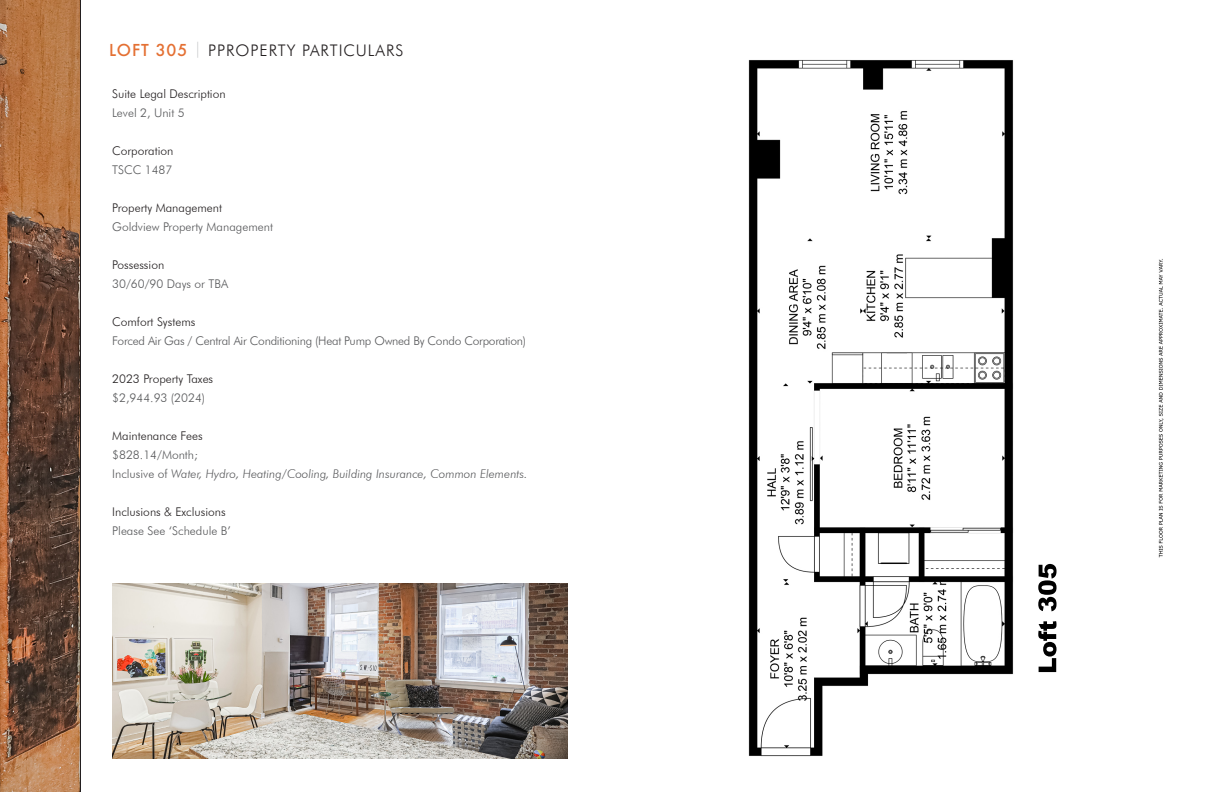
<style>
.page{position:relative;width:1224px;height:792px;background:#fff}
.page>*{position:absolute;margin:0;border:0;box-sizing:border-box;transform-origin:0 0}
.t1{font:300 16px "Futura BT";letter-spacing:.06em;color:#231f20}
.t2{font:300 12px "Futura BT";color:#231f20}
.t3{font:300 12px "Futura BT";color:#57585a}
.t4{font:italic 300 12px "Futura BT";color:#57585a}
.t5{font:300 12px "Futura BT";letter-spacing:-.02em;color:#57585a}
.s1{font-family:"Futura";font-weight:500;color:#e47033}
.s2{color:#c9cacc}
.s3{font-style:normal}
</style>
<div class="page">
<svg style="left:0;top:0;width:81px;height:792px;background:#82573b"></svg>
<img style="left:748px;top:60px;width:416px;height:697px">
<img style="left:112px;top:583px;width:456px;height:175px">
<p class="t1" style="left:109px;top:41px;width:296px"><span class="s1">LOFT 305</span> <span class="s2">|</span> PPROPERTY PARTICULARS</p>
<p class="t2" style="left:112px;top:86px;width:115px">Suite Legal Description</p>
<p class="t3" style="left:112px;top:105px;width:74px">Level 2, Unit 5</p>
<p class="t2" style="left:112px;top:143px;width:63px">Corporation</p>
<p class="t3" style="left:112px;top:162px;width:62px">TSCC 1487</p>
<p class="t2" style="left:112px;top:200px;width:111px">Property Management</p>
<p class="t3" style="left:112px;top:219px;width:162px">Goldview Property Management</p>
<p class="t2" style="left:112px;top:257px;width:54px">Possession</p>
<p class="t3" style="left:112px;top:276px;width:118px">30/60/90 Days or TBA</p>
<p class="t2" style="left:112px;top:314px;width:85px">Comfort Systems</p>
<p class="t5" style="left:112px;top:333px;width:415px">Forced Air Gas / Central Air Conditioning (Heat Pump Owned By Condo Corporation)</p>
<p class="t2" style="left:112px;top:371px;width:102px">2023 Property Taxes</p>
<p class="t3" style="left:112px;top:390px;width:94px">$2,944.93 (2024)</p>
<p class="t2" style="left:112px;top:428px;width:92px">Maintenance Fees</p>
<p class="t3" style="left:112px;top:447px;width:87px">$828.14/Month;</p>
<p class="t4" style="left:112px;top:466px;width:417px"><span class="s3">Inclusive of</span> Water, Hydro, Heating/Cooling, Building Insurance, Common Elements.</p>
<p class="t2" style="left:112px;top:504px;width:115px">Inclusions &amp; Exclusions</p>
<p class="t3" style="left:112px;top:523px;width:120px">Please See ‘Schedule B’</p>
</div>
